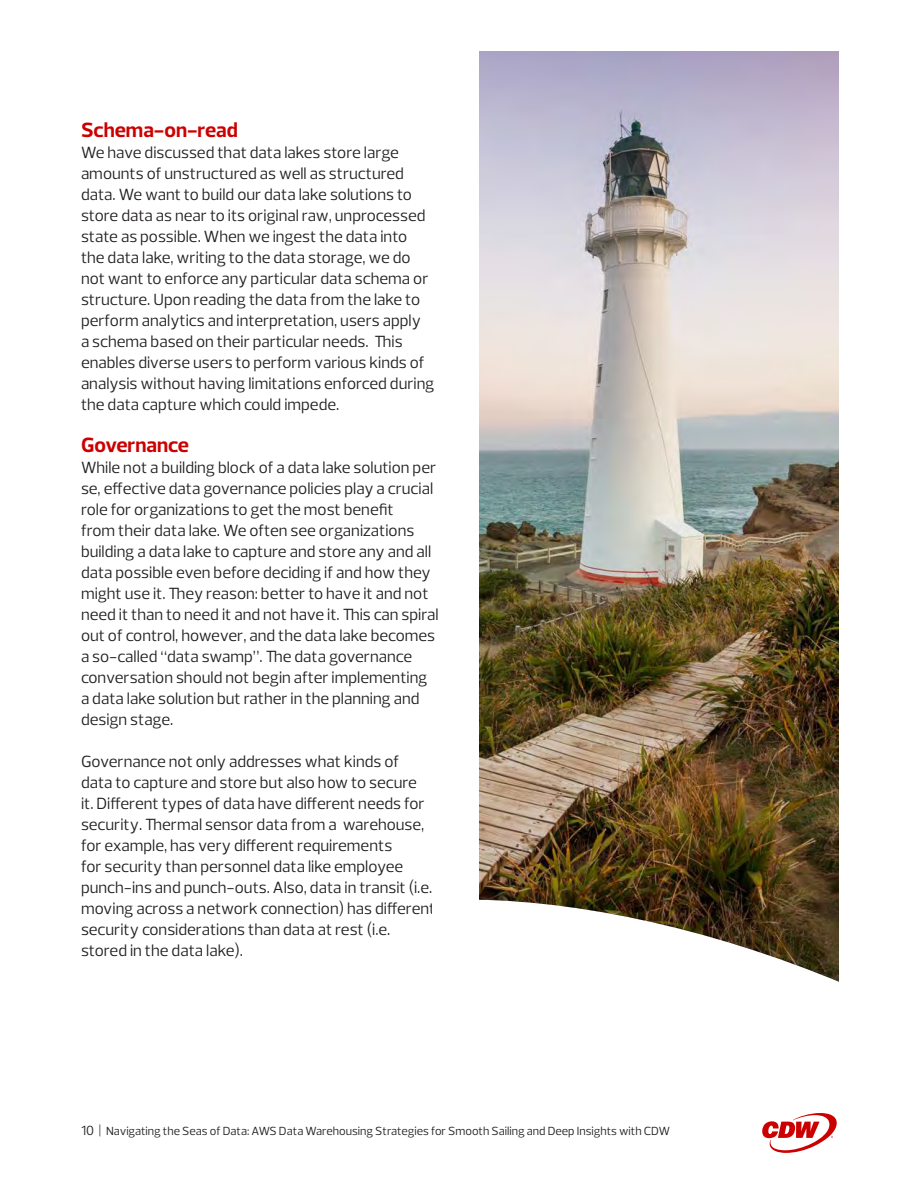
<style>
.page{position:relative;width:918px;height:1188px;background:#fff}
.page>*{position:absolute;margin:0;border:0;box-sizing:border-box;transform-origin:0 0}
.Body{font:700 21px "Prelo";color:#c00}
.Body-2{font:16.5px/21px "Prelo";color:#231f20}
.t1{font:12px "Prelo";color:#231f20}
.s1{font-size:13.5px}
</style>
<div class="page">
<svg style="left:762px;top:1113px;width:75px;height:40px"></svg>
<img style="left:479px;top:52px;width:359px;height:815px">
<svg style="left:479px;top:867px;width:360px;height:115px"></svg>
<p class="Body" style="left:81px;top:117px;width:158px">Schema-on-read</p>
<p class="Body-2" style="left:81px;top:142px;width:355px">We have discussed that data lakes store large amounts of unstructured as well as structured data. We want to build our data lake solutions to store data as near to its original raw, unprocessed state as possible. When we ingest the data into the data lake, writing to the data storage, we do not want to enforce any particular data schema or structure. Upon reading the data from the lake to perform analytics and interpretation, users apply<br>a schema based on their particular needs. This enables diverse users to perform various kinds of analysis without having limitations enforced during the data capture which could impede.</p>
<p class="Body" style="left:81px;top:432px;width:110px">Governance</p>
<p class="Body-2" style="left:81px;top:457px;width:359px">While not a building block of a data lake solution per se, effective data governance policies play a crucial role for organizations to get the most benefit<br>from their data lake. We often see organizations building a data lake to capture and store any and all data possible even before deciding if and how they might use it. They reason: better to have it and not need it than to need it and not have it. This can spiral out of control, however, and the data lake becomes a so-called “data swamp”. The data governance conversation should not begin after implementing a data lake solution but rather in the planning and design stage.</p>
<p class="Body-2" style="left:81px;top:751px;width:356px">Governance not only addresses what kinds of<br>data to capture and store but also how to secure<br>it. Different types of data have different needs for security. Thermal sensor data from a warehouse, for example, has very different requirements<br>for security than personnel data like employee punch-ins and punch-outs. Also, data in transit (i.e. moving across a network connection) has different security considerations than data at rest (i.e. stored in the data lake).</p>
<p class="t1" style="left:81px;top:1123px;width:591px"><span class="s1">10 |</span> Navigating the Seas of Data: AWS Data Warehousing Strategies for Smooth Sailing and Deep Insights with CDW</p>
</div>
